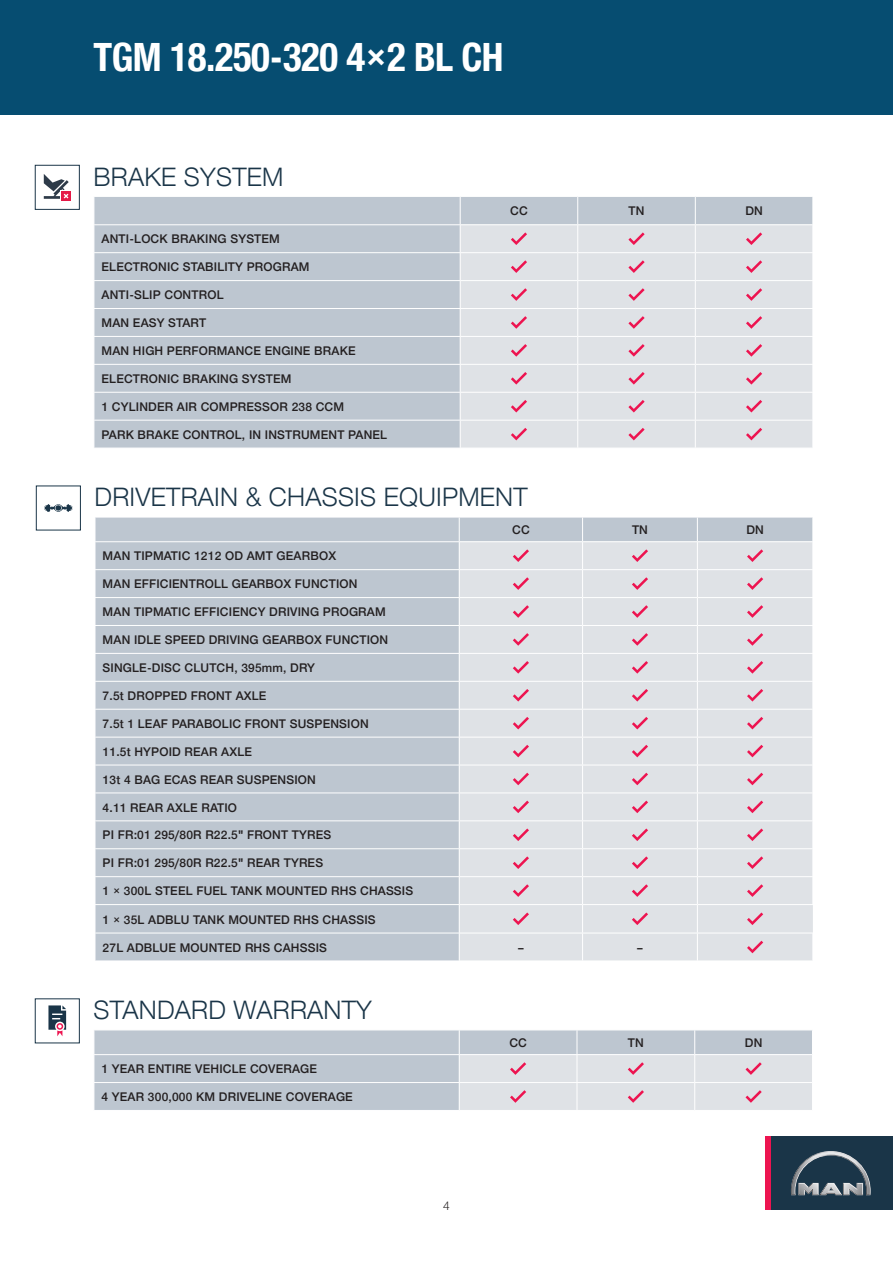
<style>
.page{position:relative;width:893px;height:1263px;background:#fff}
.page>*{position:absolute;margin:0;border:0;box-sizing:border-box;transform-origin:0 0}
.t1{font:700 39px "Man Global Condensed";letter-spacing:-.015em;color:#fff}
.t2{font:300 25.5px "Man Global";letter-spacing:.01em;color:#1a3548}
.t3{font:500 12px "Man Global";letter-spacing:.015em;color:#231f20}
.t4{font:300 12px "Man Global";color:#231f20}
</style>
<div class="page">
<div style="left:765px;top:1136px;width:6px;height:74px;background:#ed1450"></div>
<svg style="left:771px;top:1136px;width:122px;height:74px;background:#2d4556"></svg>
<div style="left:0;top:0;width:893px;height:114px;background:#064d71"></div>
<div style="left:96px;top:518px;width:716px;height:442px;background:#bdc6d0"></div>
<div style="left:698px;top:542px;width:115px;height:418px;background:#dfe2e6"></div>
<svg style="left:812px;top:934px;width:1px;height:26px"></svg>
<svg style="left:812px;top:517px;width:1px;height:387px"></svg>
<hr style="left:697px;top:541px;width:116px;height:1px;background:#fff">
<hr style="left:697px;top:569px;width:116px;height:1px;background:#fff">
<hr style="left:697px;top:597px;width:116px;height:1px;background:#fff">
<hr style="left:697px;top:625px;width:116px;height:1px;background:#fff">
<hr style="left:697px;top:653px;width:116px;height:1px;background:#fff">
<hr style="left:697px;top:681px;width:116px;height:1px;background:#fff">
<hr style="left:697px;top:709px;width:116px;height:1px;background:#fff">
<hr style="left:697px;top:737px;width:116px;height:1px;background:#fff">
<hr style="left:697px;top:765px;width:116px;height:1px;background:#fff">
<hr style="left:697px;top:792px;width:116px;height:1px;background:#fff">
<hr style="left:697px;top:820px;width:116px;height:1px;background:#fff">
<hr style="left:697px;top:848px;width:116px;height:1px;background:#fff">
<hr style="left:697px;top:876px;width:116px;height:1px;background:#fff">
<hr style="left:697px;top:904px;width:116px;height:1px;background:#fff">
<hr style="left:697px;top:933px;width:116px;height:1px;background:#fff">
<hr style="left:95px;top:933px;width:364px;height:1px;background:#fff">
<hr style="left:95px;top:541px;width:364px;height:1px;background:#fff">
<svg style="left:95px;top:517px;width:1px;height:443px"></svg>
<hr style="left:95px;top:569px;width:364px;height:1px;background:#fff">
<hr style="left:95px;top:597px;width:364px;height:1px;background:#fff">
<hr style="left:95px;top:625px;width:364px;height:1px;background:#fff">
<hr style="left:95px;top:653px;width:364px;height:1px;background:#fff">
<hr style="left:95px;top:681px;width:364px;height:1px;background:#fff">
<hr style="left:95px;top:709px;width:364px;height:1px;background:#fff">
<hr style="left:95px;top:737px;width:364px;height:1px;background:#fff">
<hr style="left:95px;top:765px;width:364px;height:1px;background:#fff">
<hr style="left:95px;top:792px;width:364px;height:1px;background:#fff">
<hr style="left:95px;top:820px;width:364px;height:1px;background:#fff">
<hr style="left:95px;top:848px;width:364px;height:1px;background:#fff">
<hr style="left:95px;top:876px;width:364px;height:1px;background:#fff">
<hr style="left:95px;top:904px;width:364px;height:1px;background:#fff">
<svg style="left:747px;top:549px;width:16px;height:13px"></svg>
<svg style="left:747px;top:577px;width:16px;height:13px"></svg>
<svg style="left:747px;top:605px;width:16px;height:13px"></svg>
<svg style="left:747px;top:633px;width:16px;height:13px"></svg>
<svg style="left:747px;top:661px;width:16px;height:13px"></svg>
<svg style="left:747px;top:689px;width:16px;height:12px"></svg>
<svg style="left:747px;top:717px;width:16px;height:12px"></svg>
<svg style="left:747px;top:745px;width:16px;height:12px"></svg>
<svg style="left:747px;top:773px;width:16px;height:12px"></svg>
<svg style="left:747px;top:800px;width:16px;height:13px"></svg>
<svg style="left:747px;top:828px;width:16px;height:13px"></svg>
<svg style="left:747px;top:856px;width:16px;height:13px"></svg>
<svg style="left:747px;top:884px;width:16px;height:13px"></svg>
<svg style="left:459px;top:517px;width:239px;height:444px;background:#dedfe3"></svg>
<svg style="left:747px;top:912px;width:16px;height:13px"></svg>
<svg style="left:747px;top:941px;width:16px;height:12px"></svg>
<svg style="left:44px;top:504px;width:28px;height:8px"></svg>
<div style="left:36px;top:486px;width:45px;height:44px;border:1px solid #1a3548"></div>
<div style="left:95px;top:197px;width:365px;height:251px;background:#bdc6d0"></div>
<hr style="left:94px;top:224px;width:366px;height:1px;background:#fff">
<hr style="left:94px;top:252px;width:366px;height:1px;background:#fff">
<hr style="left:94px;top:280px;width:366px;height:1px;background:#fff">
<hr style="left:94px;top:308px;width:366px;height:1px;background:#fff">
<hr style="left:94px;top:336px;width:366px;height:1px;background:#fff">
<hr style="left:94px;top:364px;width:366px;height:1px;background:#fff">
<hr style="left:94px;top:392px;width:366px;height:1px;background:#fff">
<hr style="left:94px;top:420px;width:366px;height:1px;background:#fff">
<svg style="left:94px;top:197px;width:1px;height:251px"></svg>
<svg style="left:460px;top:197px;width:353px;height:251px;background:#dcdde2"></svg>
<div style="left:61px;top:191px;width:10px;height:10px;background:#e51947"></div>
<svg style="left:44px;top:174px;width:25px;height:25px"></svg>
<div style="left:35px;top:165px;width:45px;height:45px;border:1px solid #1a3548"></div>
<svg style="left:94px;top:1030px;width:718px;height:80px;background:#cad0d8"></svg>
<svg style="left:48px;top:1005px;width:18px;height:31px"></svg>
<div style="left:35px;top:998px;width:45px;height:45px;border:1px solid #1a3548"></div>
<h1 class="t1" style="left:94px;top:35px;width:412px">TGM 18.250-320 4×2 BL CH</h1>
<h2 class="t2" style="left:94px;top:162px;width:191px">BRAKE SYSTEM</h2>
<p class="t3" style="left:102px;top:232px;width:180px">ANTI-LOCK BRAKING SYSTEM</p>
<p class="t3" style="left:102px;top:260px;width:210px">ELECTRONIC STABILITY PROGRAM</p>
<p class="t3" style="left:102px;top:288px;width:124px">ANTI-SLIP CONTROL</p>
<p class="t3" style="left:102px;top:316px;width:106px">MAN EASY START</p>
<p class="t3" style="left:102px;top:344px;width:256px">MAN HIGH PERFORMANCE ENGINE BRAKE</p>
<p class="t3" style="left:102px;top:372px;width:191px">ELECTRONIC BRAKING SYSTEM</p>
<p class="t3" style="left:102px;top:400px;width:244px">1 CYLINDER AIR COMPRESSOR 238 CCM</p>
<p class="t3" style="left:102px;top:428px;width:287px">PARK BRAKE CONTROL, IN INSTRUMENT PANEL</p>
<p class="t3" style="left:510px;top:204px;width:19px">CC</p>
<p class="t3" style="left:628px;top:204px;width:17px">TN</p>
<p class="t3" style="left:745px;top:204px;width:19px">DN</p>
<h2 class="t2" style="left:95px;top:483px;width:435px">DRIVETRAIN &amp; CHASSIS EQUIPMENT</h2>
<p class="t3" style="left:512px;top:523px;width:19px">CC</p>
<p class="t3" style="left:632px;top:523px;width:17px">TN</p>
<p class="t3" style="left:746px;top:523px;width:19px">DN</p>
<p class="t3" style="left:103px;top:549px;width:235px">MAN TIPMATIC 1212 OD AMT GEARBOX</p>
<p class="t3" style="left:103px;top:577px;width:256px">MAN EFFICIENTROLL GEARBOX FUNCTION</p>
<p class="t3" style="left:103px;top:605px;width:285px">MAN TIPMATIC EFFICIENCY DRIVING PROGRAM</p>
<p class="t3" style="left:103px;top:633px;width:287px">MAN IDLE SPEED DRIVING GEARBOX FUNCTION</p>
<p class="t3" style="left:103px;top:661px;width:214px">SINGLE-DISC CLUTCH, 395mm, DRY</p>
<p class="t3" style="left:103px;top:689px;width:165px">7.5t DROPPED FRONT AXLE</p>
<p class="t3" style="left:103px;top:717px;width:268px">7.5t 1 LEAF PARABOLIC FRONT SUSPENSION</p>
<p class="t3" style="left:103px;top:745px;width:151px">11.5t HYPOID REAR AXLE</p>
<p class="t3" style="left:103px;top:772px;width:215px">13t 4 BAG ECAS REAR SUSPENSION</p>
<p class="t3" style="left:103px;top:800px;width:136px">4.11 REAR AXLE RATIO</p>
<p class="t3" style="left:103px;top:828px;width:230px">PI FR:01 295/80R R22.5" FRONT TYRES</p>
<p class="t3" style="left:103px;top:856px;width:222px">PI FR:01 295/80R R22.5" REAR TYRES</p>
<p class="t3" style="left:103px;top:884px;width:312px">1 × 300L STEEL FUEL TANK MOUNTED RHS CHASSIS</p>
<p class="t3" style="left:103px;top:912px;width:275px">1 × 35L ADBLU TANK MOUNTED RHS CHASSIS</p>
<p class="t3" style="left:103px;top:940px;width:226px">27L ADBLUE MOUNTED RHS CAHSSIS</p>
<p class="t3" style="left:517px;top:940px;width:8px">–</p>
<p class="t3" style="left:636px;top:940px;width:8px">–</p>
<h2 class="t2" style="left:94px;top:995px;width:280px">STANDARD WARRANTY</h2>
<p class="t3" style="left:102px;top:1062px;width:217px">1 YEAR ENTIRE VEHICLE COVERAGE</p>
<p class="t3" style="left:102px;top:1090px;width:253px">4 YEAR 300,000 KM DRIVELINE COVERAGE</p>
<p class="t3" style="left:509px;top:1036px;width:19px">CC</p>
<p class="t3" style="left:628px;top:1036px;width:17px">TN</p>
<p class="t3" style="left:745px;top:1036px;width:19px">DN</p>
<p class="t4" style="left:443px;top:1199px;width:8px">4</p>
</div>
